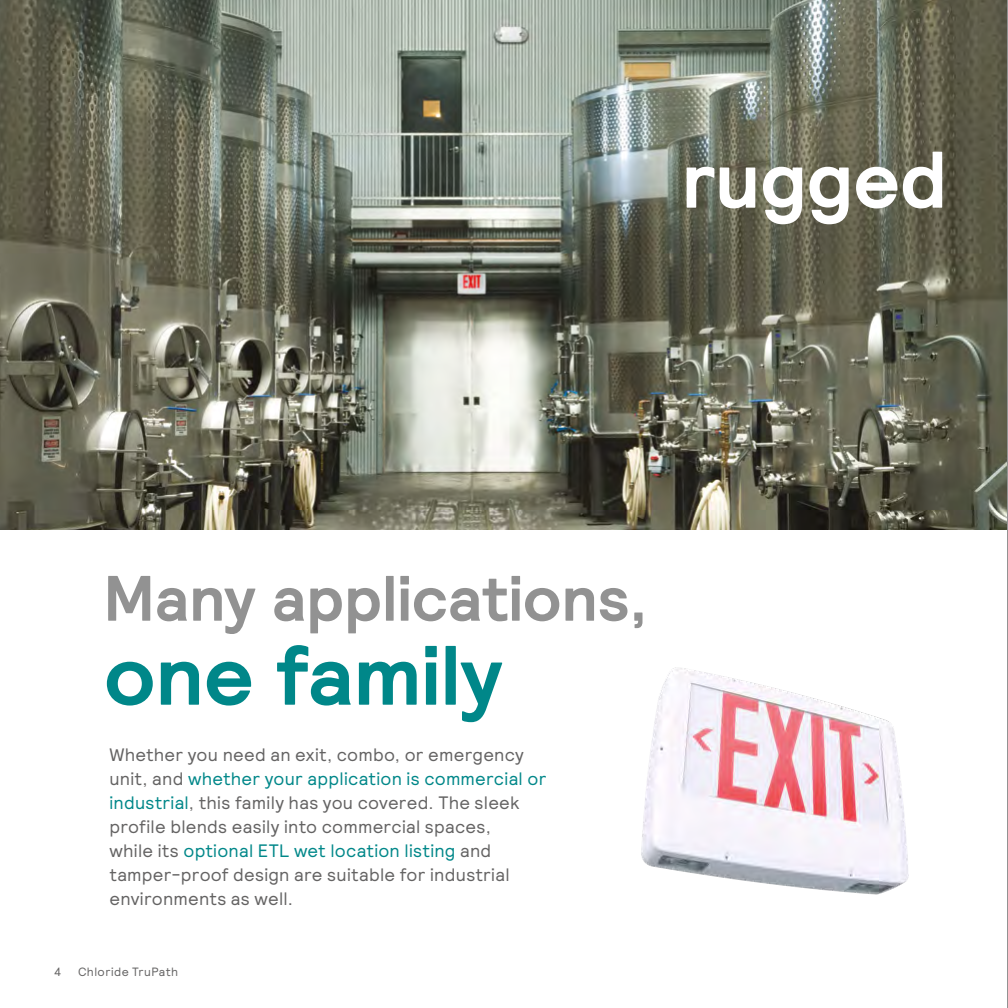
<style>
.page{position:relative;width:1008px;height:1008px;background:#fff}
.page>*{position:absolute;margin:0;border:0;box-sizing:border-box;transform-origin:0 0}
.t1{font:700 84px "Relative";letter-spacing:-.005em;color:#008789}
.t2{font:700 80px "Relative";letter-spacing:-.005em;color:#fff}
.t3{font:700 64px "Relative";color:#929292}
.t4{font:18px/24px "Relative";letter-spacing:.015em;color:#646363}
.t5{font:12px "Relative";letter-spacing:.035em;color:#646363}
.s1{color:#008789}
</style>
<div class="page">
<img style="left:0;top:0;width:1007px;height:529px">
<img style="left:641px;top:667px;width:268px;height:228px">
<hr style="left:1007px;top:0;width:1px;height:1008px;background:#929292">
<h2 class="t2" style="left:681px;top:127px;width:268px">rugged</h2>
<h3 class="t3" style="left:104px;top:556px;width:546px">Many applications,</h3>
<h1 class="t1" style="left:104px;top:620px;width:400px">one family</h1>
<p class="t4" style="left:109px;top:742px;width:439px">Whether you need an exit, combo, or emergency unit, and <span class="s1">whether your application is commercial or industrial</span>, this family has you covered. The sleek profile blends easily into commercial spaces,<br>while its <span class="s1">optional ETL wet location listing</span> and tamper-proof design are suitable for industrial environments as well.</p>
<p class="t5" style="left:54px;top:964px;width:9px">4</p>
<p class="t5" style="left:78px;top:964px;width:102px">Chloride TruPath</p>
</div>
